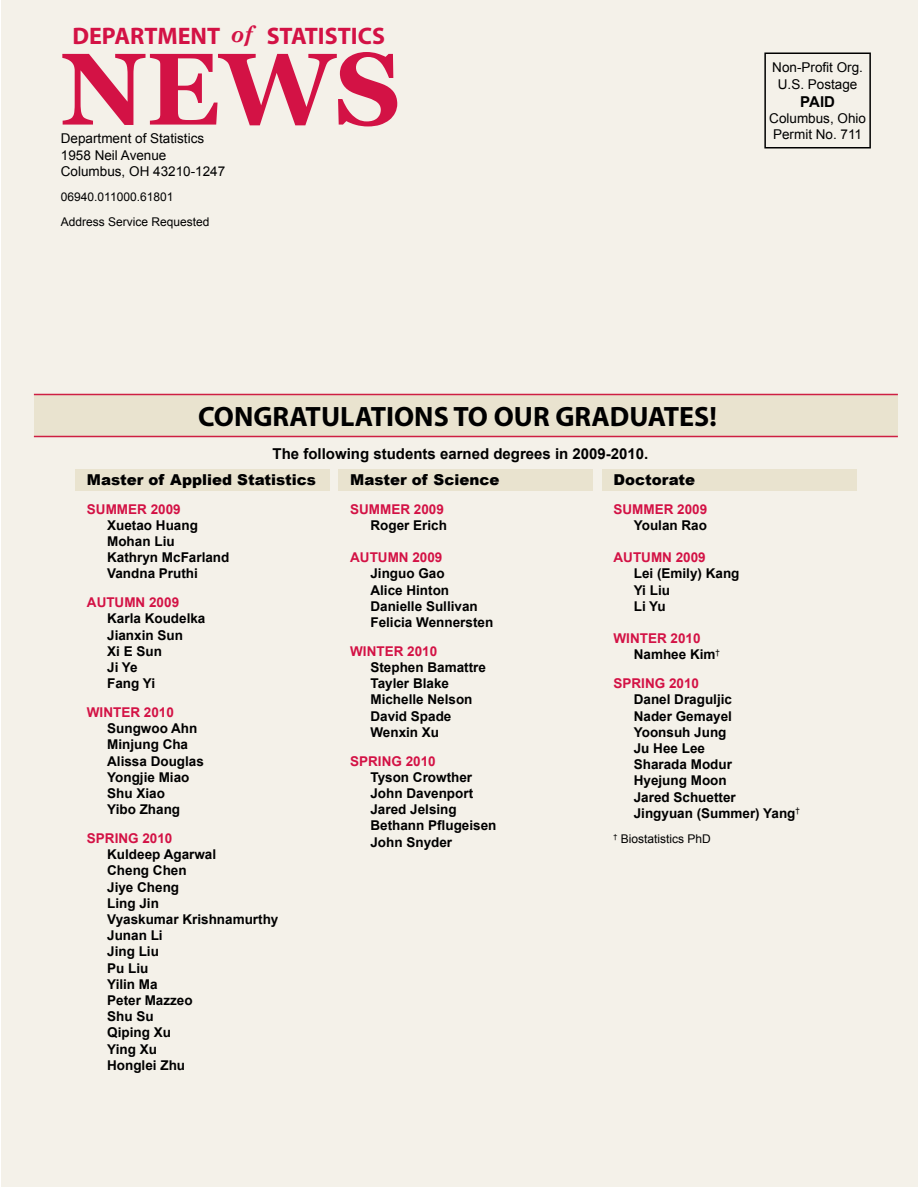
<style>
.page{position:relative;width:918px;height:1188px;background:#fff}
.page>*{position:absolute;margin:0;border:0;box-sizing:border-box;transform-origin:0 0}
.t1{font:700 102px "Georgia";color:#d31245}
.t2{font:700 28.05px "Myriad Pro";color:#000}
.t3{font:700 24px "Myriad Pro";color:#d31245}
.t4{font:700 15px "Arial";color:#000}
.t5{font:900 15px "Arial";color:#000}
.t6{font:700 13.5px/16.2px "Arial";color:#000}
.t7{font:700 13.5px/16.2px "Arial";color:#d31245}
.t8{font:13.5px/16.2px "Arial";color:#000}
.t9{font:12px/25.2px "Arial";color:#000}
.s1{font-family:"Century Schoolbook";font-style:italic;font-size:22.8px}
.s2{color:#000}
</style>
<div class="page">
<div style="left:2px;top:0;width:916px;height:1186px;background:#f4f1e9"></div>
<div style="left:34px;top:394px;width:864px;height:42px;background:#e9e3cf"></div>
<div style="left:764px;top:52px;width:107px;height:96px;border:2px solid #000"></div>
<div style="left:75px;top:469px;width:255px;height:22px;background:#e9e3cf"></div>
<div style="left:339px;top:469px;width:254px;height:22px;background:#e9e3cf"></div>
<div style="left:602px;top:469px;width:255px;height:22px;background:#e9e3cf"></div>
<hr style="left:34px;top:436px;width:864px;height:1px;background:#ce1f43">
<hr style="left:34px;top:394px;width:864px;height:1px;background:#ce1f43">
<h3 class="t3" style="left:72px;top:20px;width:314px">DEPARTMENT <span class="s1">of</span> STATISTICS</h3>
<h1 class="t1" style="left:61px;top:24px;width:342px">NEWS</h1>
<p class="t8" style="left:61px;top:131px;width:166px">Department of Statistics<br>1958 Neil Avenue<br>Columbus, OH 43210-1247</p>
<p class="t9" style="left:61px;top:184px;width:150px">06940.011000.61801<br>Address Service Requested</p>
<p class="t8" style="left:772px;top:60px;width:92px;text-align:center">Non-Profit Org.<br>U.S. Postage</p>
<p class="t4" style="left:800px;top:91px;width:36px">PAID</p>
<p class="t8" style="left:769px;top:110px;width:98px">Columbus, Ohio<br>Permit No. 711</p>
<h2 class="t2" style="left:198px;top:398px;width:520px">CONGRATULATIONS TO OUR GRADUATES!</h2>
<p class="t4" style="left:273px;top:444px;width:377px">The following students earned degrees in 2009-2010.</p>
<p class="t5" style="left:87px;top:468px;width:231px">Master of Applied Statistics</p>
<p class="t7" style="left:87px;top:501px;width:95px">SUMMER 2009</p>
<p class="t6" style="left:107px;top:517px;width:124px">Xuetao Huang<br>Mohan Liu<br>Kathryn McFarland<br>Vandna Pruthi</p>
<p class="t7" style="left:87px;top:595px;width:94px">AUTUMN 2009</p>
<p class="t6" style="left:107px;top:611px;width:100px">Karla Koudelka<br>Jianxin Sun<br>Xi E Sun<br>Ji Ye<br>Fang Yi</p>
<p class="t7" style="left:87px;top:705px;width:89px">WINTER 2010</p>
<p class="t6" style="left:107px;top:721px;width:98px">Sungwoo Ahn<br>Minjung Cha<br>Alissa Douglas<br>Yongjie Miao<br>Shu Xiao<br>Yibo Zhang</p>
<p class="t7" style="left:87px;top:831px;width:87px">SPRING 2010</p>
<p class="t6" style="left:107px;top:847px;width:173px">Kuldeep Agarwal<br>Cheng Chen<br>Jiye Cheng<br>Ling Jin<br>Vyaskumar Krishnamurthy<br>Junan Li<br>Jing Liu<br>Pu Liu<br>Yilin Ma<br>Peter Mazzeo<br>Shu Su<br>Qiping Xu<br>Ying Xu<br>Honglei Zhu</p>
<p class="t5" style="left:350px;top:468px;width:151px">Master of Science</p>
<p class="t7" style="left:350px;top:501px;width:95px">SUMMER 2009</p>
<p class="t6" style="left:370px;top:517px;width:78px">Roger Erich</p>
<p class="t7" style="left:350px;top:550px;width:94px">AUTUMN 2009</p>
<p class="t6" style="left:370px;top:566px;width:124px">Jinguo Gao<br>Alice Hinton<br>Danielle Sullivan<br>Felicia Wennersten</p>
<p class="t7" style="left:350px;top:643px;width:89px">WINTER 2010</p>
<p class="t6" style="left:370px;top:660px;width:117px">Stephen Bamattre<br>Tayler Blake<br>Michelle Nelson<br>David Spade<br>Wenxin Xu</p>
<p class="t7" style="left:350px;top:753px;width:87px">SPRING 2010</p>
<p class="t6" style="left:370px;top:769px;width:128px">Tyson Crowther<br>John Davenport<br>Jared Jelsing<br>Bethann Pflugeisen<br>John Snyder</p>
<p class="t5" style="left:614px;top:468px;width:83px">Doctorate</p>
<p class="t7" style="left:614px;top:501px;width:95px">SUMMER 2009</p>
<p class="t6" style="left:634px;top:517px;width:75px">Youlan Rao</p>
<p class="t7" style="left:614px;top:550px;width:94px">AUTUMN 2009</p>
<p class="t6" style="left:634px;top:566px;width:107px">Lei (Emily) Kang<br>Yi Liu<br>Li Yu</p>
<p class="t7" style="left:634px;top:631px;width:88px;text-indent:-20px">WINTER 2010<br><span class="s2">Namhee Kim</span><sup>†</sup></p>
<p class="t7" style="left:614px;top:676px;width:87px">SPRING 2010</p>
<p class="t6" style="left:634px;top:692px;width:168px">Danel Draguljic<br>Nader Gemayel<br>Yoonsuh Jung<br>Ju Hee Lee<br>Sharada Modur<br>Hyejung Moon<br>Jared Schuetter<br>Jingyuan (Summer) Yang<sup>†</sup></p>
<p class="t9" style="left:614px;top:826px;width:99px"><sup>†</sup> Biostatistics PhD</p>
</div>
